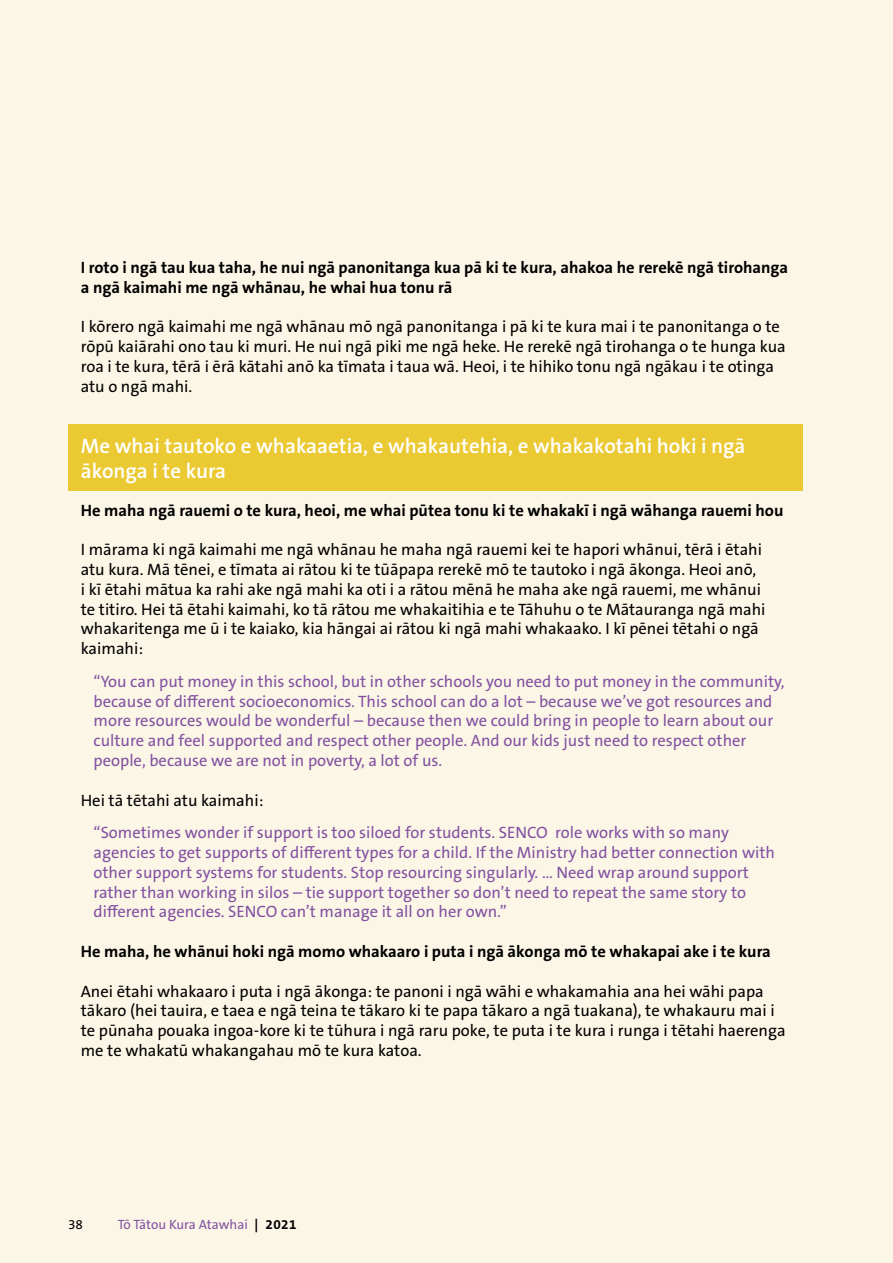
<style>
.page{position:relative;width:893px;height:1263px;background:#fcf6e7}
.page>*{position:absolute;margin:0;border:0;box-sizing:border-box;transform-origin:0 0}
.t1{font:600 21px/25.2px "The Sans B W6";color:#fff}
.t2{font:16.5px/19.8px "The Sans B W5 Plain";color:#000}
.t3{font:16.5px/19.8px "The Sans B W5 Plain";color:#8252a1}
.t4{font:700 16.5px/19.8px "The Sans B W7";color:#000}
.t5{font:13.5px "The Sans B W5 Plain";color:#8252a1}
.t6{font:13.5px "The Sans B W5 Plain";color:#000}
.s1{font-family:"The Sans B W7";font-weight:700;color:#000}
</style>
<div class="page">
<div style="left:68px;top:424px;width:734px;height:67px;background:#ebc933"></div>
<p class="t4" style="left:81px;top:258px;width:709px">I roto i ngā tau kua taha, he nui ngā panonitanga kua pā ki te kura, ahakoa he rerekē ngā tirohanga a ngā kaimahi me ngā whānau, he whai hua tonu rā</p>
<p class="t2" style="left:81px;top:317px;width:707px">I kōrero ngā kaimahi me ngā whānau mō ngā panonitanga i pā ki te kura mai i te panonitanga o te rōpū kaiārahi ono tau ki muri. He nui ngā piki me ngā heke. He rerekē ngā tirohanga o te hunga kua roa i te kura, tērā i ērā kātahi anō ka tīmata i taua wā. Heoi, i te hihiko tonu ngā ngākau i te otinga atu o ngā mahi.</p>
<p class="t1" style="left:81px;top:433px;width:666px">Me whai tautoko e whakaaetia, e whakautehia, e whakakotahi hoki i ngā ākonga i te kura</p>
<p class="t4" style="left:81px;top:500px;width:704px">He maha ngā rauemi o te kura, heoi, me whai pūtea tonu ki te whakakī i ngā wāhanga rauemi hou</p>
<p class="t2" style="left:81px;top:540px;width:686px">I mārama ki ngā kaimahi me ngā whānau he maha ngā rauemi kei te hapori whānui, tērā i ētahi atu kura. Mā tēnei, e tīmata ai rātou ki te tūāpapa rerekē mō te tautoko i ngā ākonga. Heoi anō,<br>i kī ētahi mātua ka rahi ake ngā mahi ka oti i a rātou mēnā he maha ake ngā rauemi, me whānui te titiro. Hei tā ētahi kaimahi, ko tā rātou me whakaitihia e te Tāhuhu o te Mātauranga ngā mahi whakaritenga me ū i te kaiako, kia hāngai ai rātou ki ngā mahi whakaako. I kī pēnei tētahi o ngā kaimahi:</p>
<p class="t3" style="left:94px;top:671px;width:692px">“You can put money in this school, but in other schools you need to put money in the community, because of different socioeconomics. This school can do a lot – because we’ve got resources and more resources would be wonderful – because then we could bring in people to learn about our culture and feel supported and respect other people. And our kids just need to respect other people, because we are not in poverty, a lot of us.</p>
<p class="t2" style="left:81px;top:790px;width:184px">Hei tā tētahi atu kaimahi:</p>
<p class="t3" style="left:94px;top:823px;width:683px">“Sometimes wonder if support is too siloed for students. SENCO role works with so many agencies to get supports of different types for a child. If the Ministry had better connection with other support systems for students. Stop resourcing singularly. … Need wrap around support rather than working in silos – tie support together so don’t need to repeat the same story to different agencies. SENCO can’t manage it all on her own.”</p>
<p class="t4" style="left:81px;top:941px;width:692px">He maha, he whānui hoki ngā momo whakaaro i puta i ngā ākonga mō te whakapai ake i te kura</p>
<p class="t2" style="left:81px;top:981px;width:706px">Anei ētahi whakaaro i puta i ngā ākonga: te panoni i ngā wāhi e whakamahia ana hei wāhi papa tākaro (hei tauira, e taea e ngā teina te tākaro ki te papa tākaro a ngā tuakana), te whakauru mai i te pūnaha pouaka ingoa-kore ki te tūhura i ngā raru poke, te puta i te kura i runga i tētahi haerenga me te whakatū whakangahau mō te kura katoa.</p>
<p class="t6" style="left:68px;top:1216px;width:16px">38</p>
<p class="t5" style="left:118px;top:1216px;width:180px">Tō Tātou Kura Atawhai <span class="s1">| 2021</span></p>
</div>
